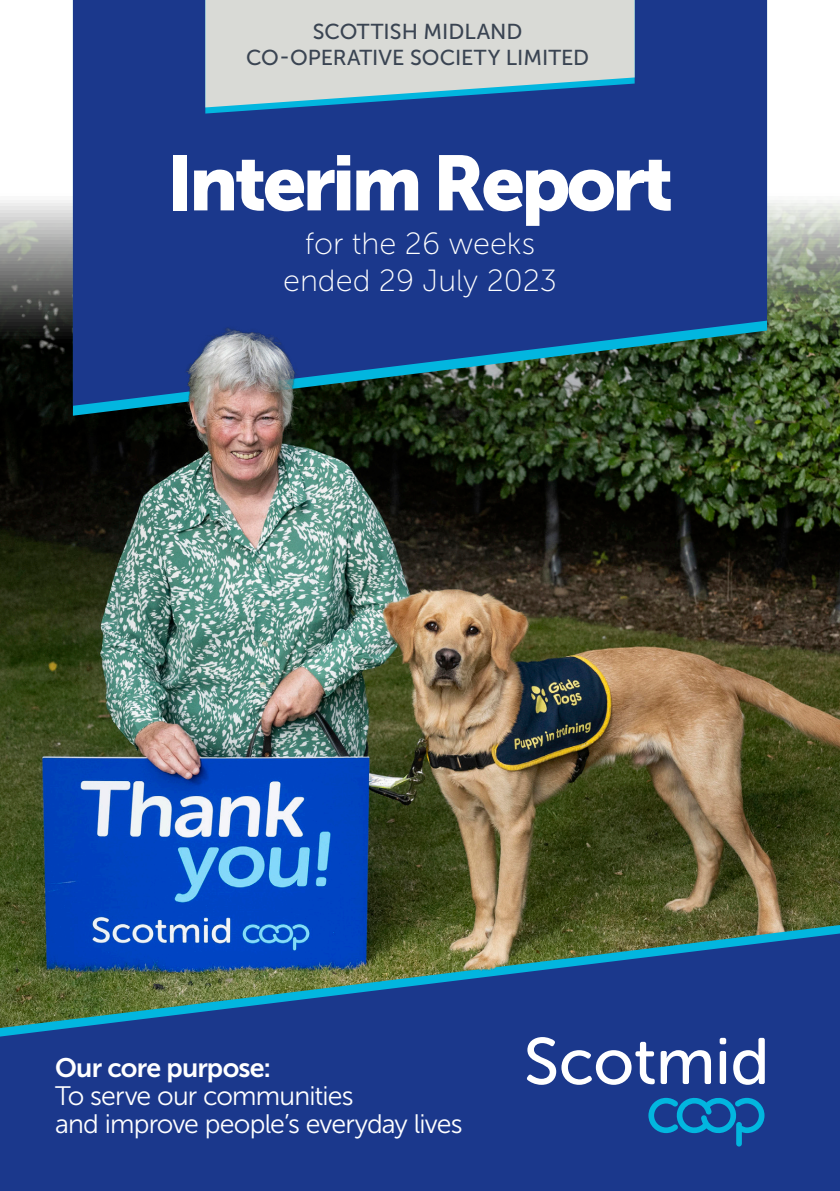
<style>
.page{position:relative;width:840px;height:1191px;background:#fff}
.page>*{position:absolute;margin:0;border:0;box-sizing:border-box;transform-origin:0 0}
.t1{font:77.4px "Museo Sans 900";letter-spacing:-.05em;color:#fff}
.t2{font:30.6px/36.8px "Museo Sans 100";color:#fff;text-align:center}
.t3{font:26.6px/28px "Museo Sans 300";letter-spacing:-.03em;color:#fff}
.t4{font:21.6px/25.8px "Museo Sans 500";color:#3a4452;text-align:center}
.s1{font-family:"Museo Sans 700"}
</style>
<div class="page">
<img style="left:594px;top:165px;width:245px;height:760px">
<svg style="left:73px;top:0;width:693px;height:406px;background:#1d3b80"></svg>
<div style="left:0;top:933px;width:839px;height:258px;background:#1b388c"></div>
<svg style="left:526px;top:1037px;width:238px;height:47px"></svg>
<svg style="left:648px;top:1096px;width:116px;height:50px;background:#135ea5"></svg>
<svg style="left:205px;top:107px;width:429px;height:7px;background:#184494"></svg>
<svg style="left:205px;top:0;width:429px;height:107px;background:#bccad0"></svg>
<img style="left:0;top:126px;width:594px;height:907px">
<p class="t4" style="left:246px;top:19px;width:344px">SCOTTISH MIDLAND<br>CO-OPERATIVE SOCIETY LIMITED</p>
<p class="t1" style="left:166px;top:139px;width:508px">Interim Report</p>
<p class="t2" style="left:283px;top:226px;width:275px">for the 26 weeks ended 29 July 2023</p>
<p class="t3" style="left:55px;top:1054px;width:409px"><span class="s1">Our core purpose:<br></span>To serve our communities<br>and improve people’s everyday lives</p>
</div>
